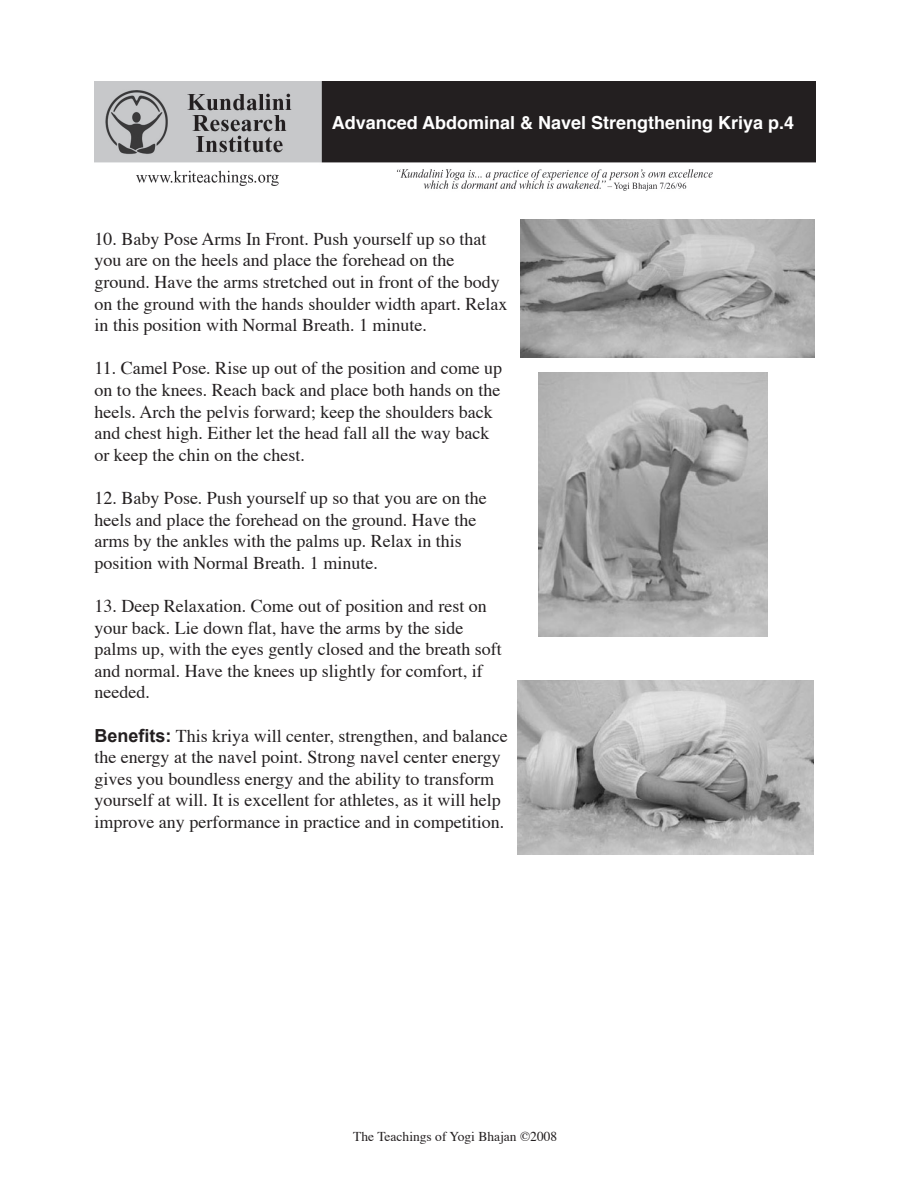
<style>
.page{position:relative;width:918px;height:1188px;background:#fff}
.page>*{position:absolute;margin:0;border:0;box-sizing:border-box;transform-origin:0 0}
.t1{font:18px/21.6px "Times";color:#231f20}
.t2{font:700 18px "Helvetica";color:#fff}
.t3{font:13.5px "Times";color:#231f20}
.s1{font-family:"Arial";font-weight:700}
</style>
<div class="page">
<img style="left:95px;top:82px;width:721px;height:109px">
<img style="left:521px;top:219px;width:293px;height:138px">
<img style="left:538px;top:372px;width:230px;height:265px">
<img style="left:518px;top:681px;width:295px;height:173px">
<p class="t2" style="left:332px;top:107px;width:464px">Advanced Abdominal &amp; Navel Strengthening Kriya p.4</p>
<p class="t1" style="left:94px;top:227px;width:414px">10. Baby Pose Arms In Front. Push yourself up so that you are on the heels and place the forehead on the ground. Have the arms stretched out in front of the body on the ground with the hands shoulder width apart. Relax in this position with Normal Breath. 1 minute.</p>
<p class="t1" style="left:94px;top:356px;width:409px">11. Camel Pose. Rise up out of the position and come up on to the knees. Reach back and place both hands on the heels. Arch the pelvis forward; keep the shoulders back and chest high. Either let the head fall all the way back or keep the chin on the chest.</p>
<p class="t1" style="left:94px;top:486px;width:394px">12. Baby Pose. Push yourself up so that you are on the heels and place the forehead on the ground. Have the arms by the ankles with the palms up. Relax in this position with Normal Breath. 1 minute.</p>
<p class="t1" style="left:94px;top:594px;width:409px">13. Deep Relaxation. Come out of position and rest on your back. Lie down flat, have the arms by the side palms up, with the eyes gently closed and the breath soft and normal. Have the knees up slightly for comfort, if needed.</p>
<p class="t1" style="left:94px;top:723px;width:415px"><span class="s1">Benefits:</span> This kriya will center, strengthen, and balance the energy at the navel point. Strong navel center energy gives you boundless energy and the ability to transform yourself at will. It is excellent for athletes, as it will help improve any performance in practice and in competition.</p>
<p class="t3" style="left:353px;top:1124px;width:206px">The Teachings of Yogi Bhajan ©2008</p>
</div>
